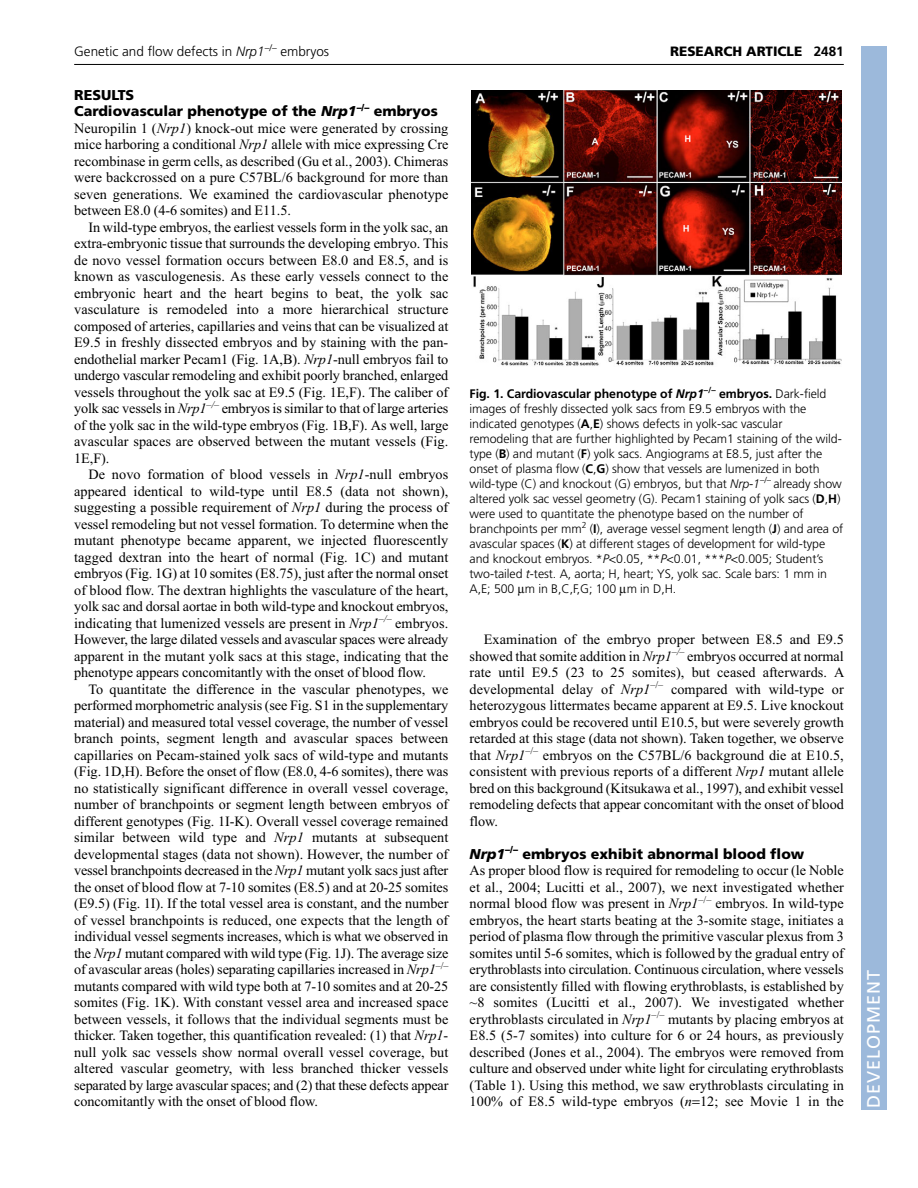
<style>
.page{position:relative;width:918px;height:1188px;background:#fff}
.page>*{position:absolute;margin:0;border:0;box-sizing:border-box;transform-origin:0 0}
.t1{font:18px "Frutiger LT Std";letter-spacing:.055em;color:#fff}
.t2{font:14.25px/16.5px "Times New Roman";letter-spacing:-.005em;color:#000;text-align:justify}
.t3{font:900 14.25px/16.5px "Frutiger LT Std";color:#000}
.t4{font:300 13.5px "Frutiger LT Std";color:#000}
.t5{font:900 13.5px "Frutiger LT Std";color:#000}
.t6{font:300 12.3px/15px "Frutiger LT Std";letter-spacing:-.005em;color:#000}
.s1{font-style:italic}
.s2{font-weight:700}
.s3{font-weight:700;font-style:italic}
</style>
<div class="page">
<hr style="left:74px;top:64px;width:770px;height:1px;background:#000">
<img style="left:471px;top:90px;width:371px;height:276px">
<div style="left:861px;top:46px;width:25px;height:1064px;background:#9cb9db"></div>
<p class="t4" style="left:74px;top:46px;width:257px">Genetic and flow defects in <span class="s1">Nrp1</span><sup>–/–</sup> embryos</p>
<p class="t5" style="left:670px;top:46px;width:175px">RESEARCH ARTICLE <span class="s2">2481</span></p>
<p class="t3" style="left:74px;top:88px;width:365px">RESULTS<br>Cardiovascular phenotype of the <span class="s1">Nrp1</span><sup>–/–</sup> embryos</p>
<p class="t2" style="left:74px;top:121px;width:376px">Neuropilin 1 (<span class="s1">Nrp1</span>) knock-out mice were generated by crossing mice harboring a conditional <span class="s1">Nrp1</span> allele with mice expressing Cre recombinase in germ cells, as described (Gu et al., 2003). Chimeras were backcrossed on a pure C57BL/6 background for more than seven generations. We examined the cardiovascular phenotype between E8.0 (4-6 somites) and E11.5.</p>
<p class="t2" style="left:74px;top:220px;width:376px;text-indent:14px">In wild-type embryos, the earliest vessels form in the yolk sac, an extra-embryonic tissue that surrounds the developing embryo. This de novo vessel formation occurs between E8.0 and E8.5, and is known as vasculogenesis. As these early vessels connect to the embryonic heart and the heart begins to beat, the yolk sac vasculature is remodeled into a more hierarchical structure composed of arteries, capillaries and veins that can be visualized at E9.5 in freshly dissected embryos and by staining with the pan&shy;endothelial marker Pecam1 (Fig. 1A,B). <span class="s1">Nrp1</span>-null embryos fail to undergo vascular remodeling and exhibit poorly branched, enlarged vessels throughout the yolk sac at E9.5 (Fig. 1E,F). The caliber of yolk sac vessels in <span class="s1">Nrp1</span><sup>–/–</sup> embryos is similar to that of large arteries of the yolk sac in the wild-type embryos (Fig. 1B,F). As well, large avascular spaces are observed between the mutant vessels (Fig.<br>1E,F).</p>
<p class="t2" style="left:74px;top:468px;width:376px;text-indent:14px">De novo formation of blood vessels in <span class="s1">Nrp1</span>-null embryos appeared identical to wild-type until E8.5 (data not shown), suggesting a possible requirement of <span class="s1">Nrp1</span> during the process of vessel remodeling but not vessel formation. To determine when the mutant phenotype became apparent, we injected fluorescently tagged dextran into the heart of normal (Fig. 1C) and mutant embryos (Fig. 1G) at 10 somites (E8.75), just after the normal onset of blood flow. The dextran highlights the vasculature of the heart, yolk sac and dorsal aortae in both wild-type and knockout embryos, indicating that lumenized vessels are present in <span class="s1">Nrp1</span><sup>–/–</sup> embryos.<br>However, the large dilated vessels and avascular spaces were already apparent in the mutant yolk sacs at this stage, indicating that the phenotype appears concomitantly with the onset of blood flow.</p>
<p class="t2" style="left:74px;top:682px;width:376px;text-indent:14px">To quantitate the difference in the vascular phenotypes, we performed morphometric analysis (see Fig. S1 in the supplementary material) and measured total vessel coverage, the number of vessel branch points, segment length and avascular spaces between capillaries on Pecam-stained yolk sacs of wild-type and mutants (Fig. 1D,H). Before the onset of flow (E8.0, 4-6 somites), there was no statistically significant difference in overall vessel coverage, number of branchpoints or segment length between embryos of different genotypes (Fig. 1I-K). Overall vessel coverage remained similar between wild type and <span class="s1">Nrp1</span> mutants at subsequent developmental stages (data not shown). However, the number of vessel branchpoints decreased in the <span class="s1">Nrp1</span> mutant yolk sacs just after the onset of blood flow at 7-10 somites (E8.5) and at 20-25 somites (E9.5) (Fig. 1I). If the total vessel area is constant, and the number of vessel branchpoints is reduced, one expects that the length of individual vessel segments increases, which is what we observed in the <span class="s1">Nrp1</span> mutant compared with wild type (Fig. 1J). The average size of avascular areas (holes) separating capillaries increased in <span class="s1">Nrp1</span><sup>–/– </sup>mutants compared with wild type both at 7-10 somites and at 20-25 somites (Fig. 1K). With constant vessel area and increased space between vessels, it follows that the individual segments must be thicker. Taken together, this quantification revealed: (1) that <span class="s1">Nrp1</span>- null yolk sac vessels show normal overall vessel coverage, but altered vascular geometry, with less branched thicker vessels separated by large avascular spaces; and (2) that these defects appear concomitantly with the onset of blood flow.</p>
<p class="t6" style="left:470px;top:387px;width:375px"><span class="s2">Fig. 1. Cardiovascular phenotype of</span> <span class="s3">Nrp1</span><sup>–/–</sup> <span class="s2">embryos.</span> Dark-field images of freshly dissected yolk sacs from E9.5 embryos with the indicated genotypes (<span class="s2">A</span>,<span class="s2">E</span>) shows defects in yolk-sac vascular remodeling that are further highlighted by Pecam1 staining of the wild&shy;type (<span class="s2">B</span>) and mutant (<span class="s2">F</span>) yolk sacs. Angiograms at E8.5, just after the onset of plasma flow (<span class="s2">C</span>,<span class="s2">G</span>) show that vessels are lumenized in both wild-type (C) and knockout (G) embryos, but that <span class="s1">Nrp-1</span><sup>–/–</sup> already show altered yolk sac vessel geometry (G). Pecam1 staining of yolk sacs (<span class="s2">D</span>,<span class="s2">H</span>) were used to quantitate the phenotype based on the number of branchpoints per mm<sup>2</sup> (<span class="s2">I</span>), average vessel segment length (<span class="s2">J</span>) and area of avascular spaces (<span class="s2">K</span>) at different stages of development for wild-type and knockout embryos. *<span class="s1">P</span>&lt;0.05, **<span class="s1">P</span>&lt;0.01, ***<span class="s1">P</span>&lt;0.005; Student’s two-tailed <span class="s1">t</span>-test. A, aorta; H, heart; YS, yolk sac. Scale bars: 1 mm in A,E; 500 m in B,C,F,G; 100 m in D,H.</p>
<p class="t2" style="left:470px;top:633px;width:376px;text-indent:14px">Examination of the embryo proper between E8.5 and E9.5 showed that somite addition in <span class="s1">Nrp1</span><sup>–/–</sup> embryos occurred at normal rate until E9.5 (23 to 25 somites), but ceased afterwards. A developmental delay of <span class="s1">Nrp1</span><sup>–/–</sup> compared with wild-type or heterozygous littermates became apparent at E9.5. Live knockout embryos could be recovered until E10.5, but were severely growth retarded at this stage (data not shown). Taken together, we observe that <span class="s1">Nrp1</span><sup>–/–</sup> embryos on the C57BL/6 background die at E10.5, consistent with previous reports of a different <span class="s1">Nrp1</span> mutant allele bred on this background (Kitsukawa et al., 1997), and exhibit vessel remodeling defects that appear concomitant with the onset of blood flow.</p>
<p class="t3" style="left:470px;top:847px;width:336px"><span class="s1">Nrp1</span><sup>–/–</sup> embryos exhibit abnormal blood flow</p>
<p class="t2" style="left:470px;top:864px;width:376px">As proper blood flow is required for remodeling to occur (le Noble et al., 2004; Lucitti et al., 2007), we next investigated whether normal blood flow was present in <span class="s1">Nrp1</span><sup>–/–</sup> embryos. In wild-type embryos, the heart starts beating at the 3-somite stage, initiates a period of plasma flow through the primitive vascular plexus from 3 somites until 5-6 somites, which is followed by the gradual entry of erythroblasts into circulation. Continuous circulation, where vessels are consistently filled with flowing erythroblasts, is established by ~8 somites (Lucitti et al., 2007). We investigated whether erythroblasts circulated in <span class="s1">Nrp1</span><sup>–/–</sup> mutants by placing embryos at E8.5 (5-7 somites) into culture for 6 or 24 hours, as previously described (Jones et al., 2004). The embryos were removed from culture and observed under white light for circulating erythroblasts (Table 1). Using this method, we saw erythroblasts circulating in 100% of E8.5 wild-type embryos (<span class="s1">n</span> 12; see Movie 1 in the</p>
<p class="t1" style="left:863px;top:1108px;width:140px;rotate:-90deg">DEVELOPMENT</p>
</div>
